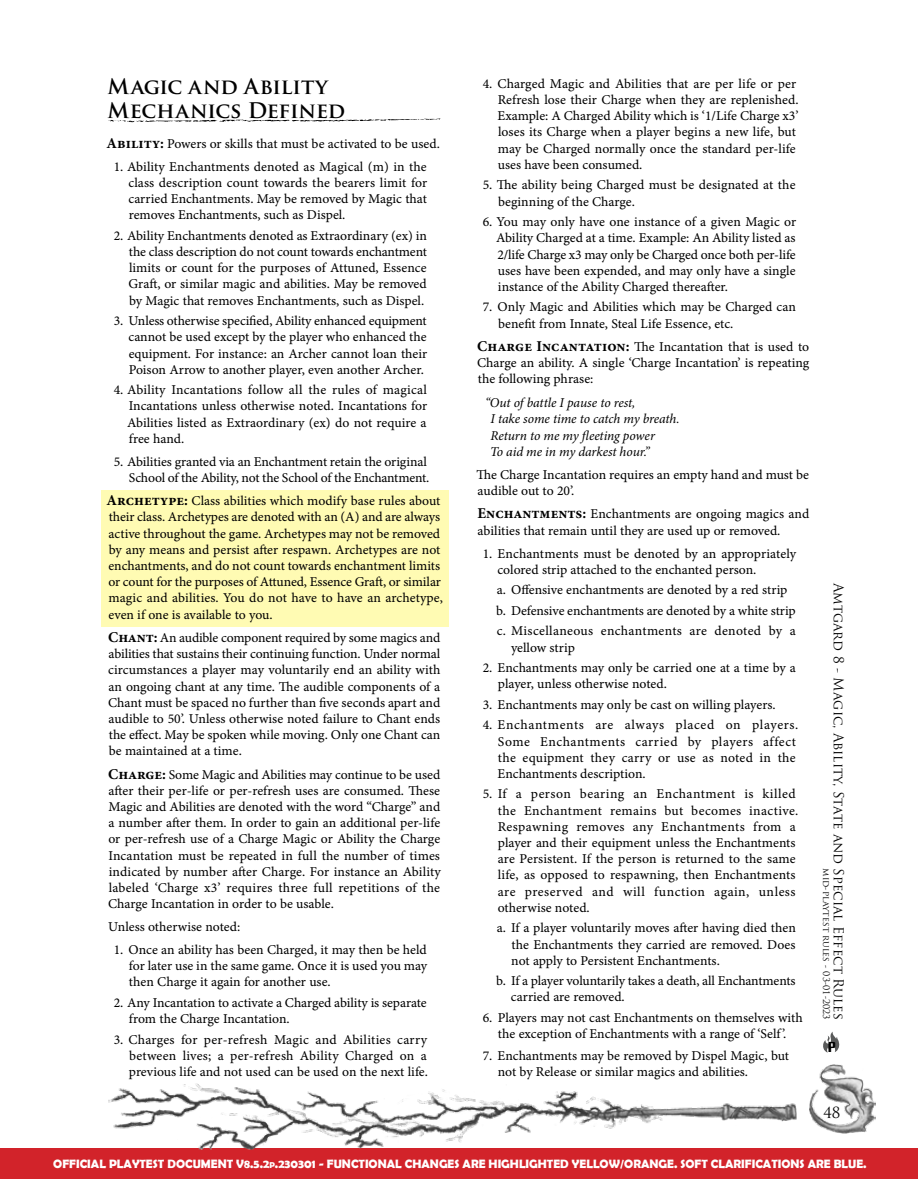
<style>
.page{position:relative;width:918px;height:1188px;background:#fff}
.page>*{position:absolute;margin:0;border:0;box-sizing:border-box;transform-origin:0 0}
.t1{font:700 21px/24px "Trajan Pro";letter-spacing:-.005em;color:#000}
.t2{font:15px "Trajan Pro";color:#000}
.t3{font:13.5px/16.2px "Minion Pro Capt";color:#000}
.t4{font:13.5px/16.2px "Minion Pro Capt";letter-spacing:.03em;color:#000}
.t5{font:italic 13.5px/16.5px "Minion Pro";letter-spacing:-.01em;color:#000}
.t6{font:13.5px "Trajan Pro";color:#000}
.t7{font:12.6px "Vigo";color:#000}
.t8{font:700 12.15px "Berlin Sans FB Demi";color:#fff}
.t9{font:9px "Trajan Pro";color:#000}
.s1{font-family:"Minion Pro";font-weight:700;font-size:15px}
.s2{font-size:8.55px}
</style>
<div class="page">
<div style="left:0;top:1148px;width:918px;height:30px;background:#d2232a"></div>
<div style="left:102px;top:490px;width:347px;height:136px;background:#fffbb3"></div>
<img style="left:809px;top:1064px;width:66px;height:69px">
<svg style="left:823px;top:1032px;width:16px;height:21px"></svg>
<img style="left:108px;top:1083px;width:689px;height:66px">
<svg style="left:108px;top:118px;width:333px;height:5px"></svg>
<h1 class="t1" style="left:107px;top:74px;width:239px">Magic and Ability<br>Mechanics Defined</h1>
<p class="t3" style="left:107px;top:135px;width:335px"><span class="s1">Ability:</span> Powers or skills that must be activated to be used.</p>
<p class="t3" style="left:128px;top:158px;width:300px;text-align:justify;text-indent:-15px">1. Ability Enchantments denoted as Magical (m) in the class description count towards the bearers limit for carried Enchantments. May be removed by Magic that removes Enchantments, such as Dispel.</p>
<p class="t3" style="left:129px;top:227px;width:300px;text-align:justify;text-indent:-15px">2. Ability Enchantments denoted as Extraordinary (ex) in the class description do not count towards enchantment limits or count for the purposes of Attuned, Essence Graft, or similar magic and abilities. May be removed by Magic that removes Enchantments, such as Dispel.</p>
<p class="t3" style="left:128px;top:313px;width:300px;text-align:justify;text-indent:-15px">3. Unless otherwise specified, Ability enhanced equipment cannot be used except by the player who enhanced the equipment. For instance: an Archer cannot loan their Poison Arrow to another player, even another Archer.</p>
<p class="t3" style="left:127px;top:382px;width:302px;text-align:justify;text-indent:-13px">4. Ability Incantations follow all the rules of magical Incantations unless otherwise noted. Incantations for Abilities listed as Extraordinary (ex) do not require a free hand.</p>
<p class="t3" style="left:114px;top:453px;width:317px;text-align:right">5. Abilities granted via an Enchantment retain the original<br>School of the Ability, not the School of the Enchantment.</p>
<p class="t3" style="left:107px;top:493px;width:338px"><span class="s1">Archetype:</span> Class abilities which modify base rules about their class. Archetypes are denoted with an (A) and are always active throughout the game. Archetypes may not be removed by any means and persist after respawn. Archetypes are not enchantments, and do not count towards enchantment limits or count for the purposes of Attuned, Essence Graft, or similar magic and abilities. You do not have to have an archetype, even if one is available to you.</p>
<p class="t3" style="left:108px;top:630px;width:334px;text-align:justify"><span class="s1">Chant:</span> An audible component required by some magics and abilities that sustains their continuing function. Under normal circumstances a player may voluntarily end an ability with an ongoing chant at any time. The audible components of a Chant must be spaced no further than five seconds apart and audible to 50’. Unless otherwise noted failure to Chant ends the effect. May be spoken while moving. Only one Chant can be maintained at a time.</p>
<p class="t3" style="left:108px;top:766px;width:334px;text-align:justify"><span class="s1">Charge:</span> Some Magic and Abilities may continue to be used after their per-life or per-refresh uses are consumed. These Magic and Abilities are denoted with the word “Charge” and a number after them. In order to gain an additional per-life or per-refresh use of a Charge Magic or Ability the Charge Incantation must be repeated in full the number of times indicated by number after Charge. For instance an Ability labeled ‘Charge x3’ requires three full repetitions of the Charge Incantation in order to be usable.</p>
<p class="t3" style="left:108px;top:919px;width:133px">Unless otherwise noted:</p>
<p class="t3" style="left:129px;top:942px;width:300px;text-align:justify;text-indent:-15px">1. Once an ability has been Charged, it may then be held for later use in the same game. Once it is used you may then Charge it again for another use.</p>
<p class="t3" style="left:129px;top:995px;width:299px;text-indent:-15px">2. Any Incantation to activate a Charged ability is separate from the Charge Incantation.</p>
<p class="t3" style="left:129px;top:1031px;width:301px;text-align:justify;text-indent:-15px">3. Charges for per-refresh Magic and Abilities carry between lives; a per-refresh Ability Charged on a previous life and not used can be used on the next life.</p>
<p class="t3" style="left:498px;top:75px;width:303px;text-indent:-15px">4. Charged Magic and Abilities that are per life or per Refresh lose their Charge when they are replenished.<br>Example: A Charged Ability which is ‘1/Life Charge x3’ loses its Charge when a player begins a new life, but may be Charged normally once the standard per-life uses have been consumed.</p>
<p class="t3" style="left:498px;top:177px;width:299px;text-indent:-15px">5. The ability being Charged must be designated at the beginning of the Charge.</p>
<p class="t3" style="left:496px;top:214px;width:302px;text-align:justify;text-indent:-13px">6. You may only have one instance of a given Magic or Ability Charged at a time. Example: An Ability listed as 2/life Charge x3 may only be Charged once both per-life uses have been expended, and may only have a single instance of the Ability Charged thereafter.</p>
<p class="t3" style="left:498px;top:299px;width:299px;text-indent:-15px">7. Only Magic and Abilities which may be Charged can benefit from Innate, Steal Life Essence, etc.</p>
<p class="t3" style="left:477px;top:338px;width:334px;text-align:justify"><span class="s1">Charge Incantation:</span> The Incantation that is used to Charge an ability. A single ‘Charge Incantation’ is repeating the following phrase:</p>
<p class="t5" style="left:490px;top:394px;width:191px;text-indent:-5px">“Out of battle I pause to rest,<br>I take some time to catch my breath.<br>Return to me my fleeting power<br>To aid me in my darkest hour.”</p>
<p class="t3" style="left:476px;top:467px;width:334px">The Charge Incantation requires an empty hand and must be audible out to 20’.</p>
<p class="t3" style="left:477px;top:506px;width:333px"><span class="s1">Enchantments:</span> Enchantments are ongoing magics and abilities that remain until they are used up or removed.</p>
<p class="t3" style="left:497px;top:545px;width:300px;text-indent:-15px">1. Enchantments must be denoted by an appropriately colored strip attached to the enchanted person.</p>
<p class="t3" style="left:496px;top:580px;width:301px;line-height:20.5px">a. Offensive enchantments are denoted by a red strip b. Defensive enchantments are denoted by a white strip c. Miscellaneous enchantments are denoted by a</p>
<p class="t3" style="left:511px;top:639px;width:65px">yellow strip</p>
<p class="t3" style="left:498px;top:660px;width:299px;text-indent:-15px">2. Enchantments may only be carried one at a time by a player, unless otherwise noted.</p>
<p class="t3" style="left:483px;top:696px;width:294px">3. Enchantments may only be cast on willing players.</p>
<p class="t4" style="left:498px;top:717px;width:302px;text-indent:-15px">4. Enchantments are always placed on players.<br>Some Enchantments carried by players affect the equipment they carry or use as noted in the Enchantments description.</p>
<p class="t3" style="left:498px;top:786px;width:302px;text-indent:-15px">5. If a person bearing an Enchantment is killed the Enchantment remains but becomes inactive.<br>Respawning removes any Enchantments from a player and their equipment unless the Enchantments are Persistent. If the person is returned to the same life, as opposed to respawning, then Enchantments are preserved and will function again, unless otherwise noted.</p>
<p class="t3" style="left:511px;top:920px;width:286px;text-align:justify;text-indent:-15px">a. If a player voluntarily moves after having died then the Enchantments they carried are removed. Does not apply to Persistent Enchantments.</p>
<p class="t3" style="left:511px;top:973px;width:286px;text-indent:-15px">b. If a player voluntarily takes a death, all Enchantments carried are removed.</p>
<p class="t3" style="left:483px;top:1010px;width:322px;text-align:center">6. Players may not cast Enchantments on themselves with the exception of Enchantments with a range of ‘Self ’.</p>
<p class="t3" style="left:498px;top:1047px;width:293px;text-indent:-15px">7. Enchantments may be removed by Dispel Magic, but not by Release or similar magics and abilities.</p>
<p class="t6" style="left:847px;top:583px;width:439px;rotate:90deg">Amtgard 8 - Magic, Ability, State and Special Effect Rules</p>
<p class="t9" style="left:832px;top:868px;width:153px;rotate:90deg">mid-playtest rules - 03-01-2023</p>
<p class="t7" style="left:828px;top:1040px;width:9px">P</p>
<p class="t2" style="left:823px;top:1103px;width:19px">48</p>
<p class="t8" style="left:53px;top:1157px;width:815px">OFFICIAL PLAYTEST DOCUMENT V8.5.2<span class="s2">p</span>.230301 - FUNCTIONAL CHANGES ARE HIGHLIGHTED YELLOW/ORANGE. SOFT CLARIFICATIONS ARE BLUE.</p>
</div>
